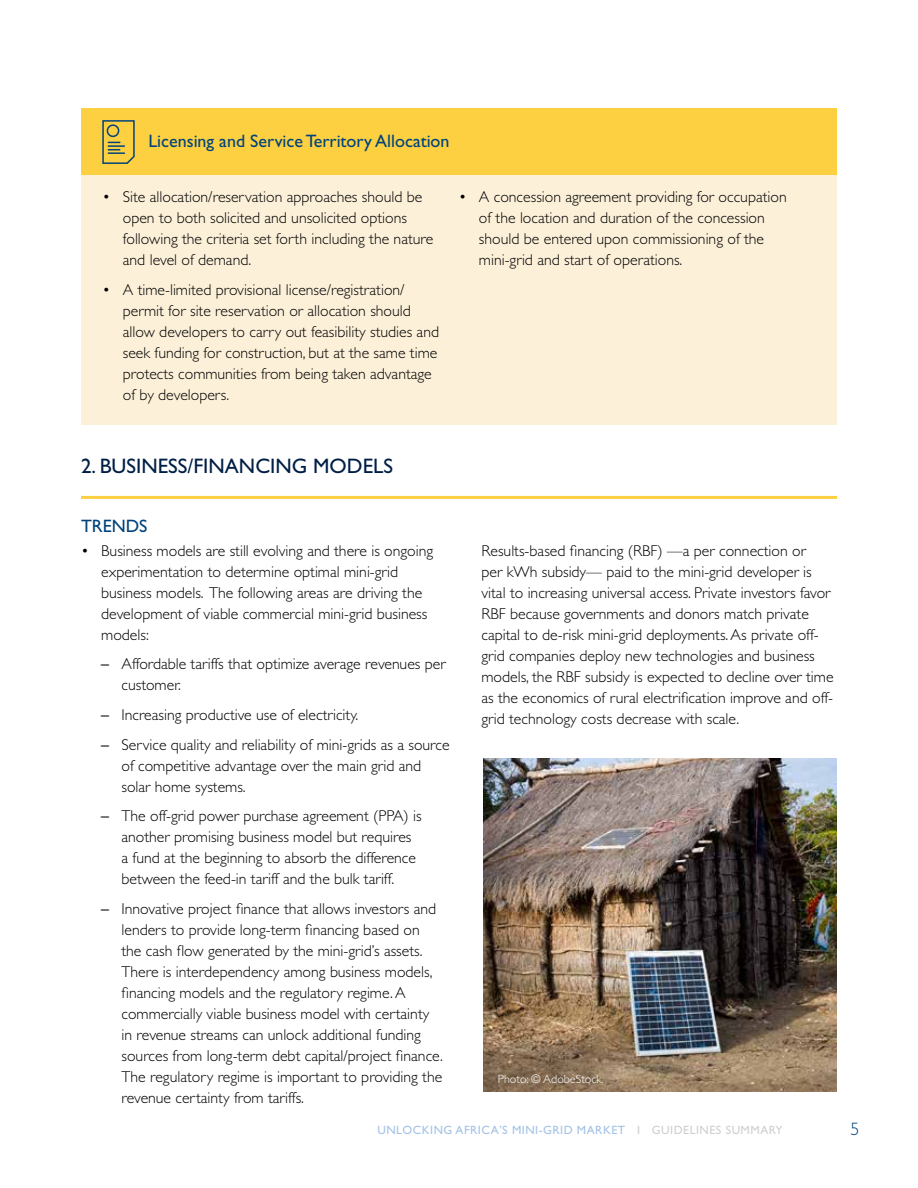
<style>
.page{position:relative;width:918px;height:1188px;background:#fff}
.page>*{position:absolute;margin:0;border:0;box-sizing:border-box;transform-origin:0 0}
.t1{font:21px "Gill Sans Std";color:#001e45}
.t2{font:18px "Gill Sans Std";color:#00437b}
.t3{font:300 18px "Gill Sans Std";color:#00437b}
.t4{font:300 15.75px/21px "Gill Sans Std";color:#000}
.t5{font:12px "Gill Sans Std";letter-spacing:.04em;color:#a3c2e6}
.t6{font:300 12px "Gill Sans Std";color:#fff}
.s1{font-weight:400}
.s2{color:#d0cfcd}
</style>
<div class="page">
<div style="left:81px;top:129px;width:756px;height:296px;background:#fcf0d9"></div>
<div style="left:81px;top:108px;width:756px;height:66px;background:#fdd041"></div>
<hr style="left:81px;top:496px;width:756px;height:3px;background:#fdd041">
<img style="left:484px;top:758px;width:353px;height:334px">
<svg style="left:102px;top:120px;width:33px;height:44px"></svg>
<p class="t2" style="left:148px;top:130px;width:303px">Licensing and Service Territory Allocation</p>
<p class="t4" style="left:123px;top:186px;width:312px;text-indent:-20px">• Site allocation/reservation approaches should be open to both solicited and unsolicited options following the criteria set forth including the nature and level of demand.</p>
<p class="t4" style="left:123px;top:279px;width:318px;text-indent:-20px">• A time-limited provisional license/registration/ permit for site reservation or allocation should allow developers to carry out feasibility studies and seek funding for construction, but at the same time protects communities from being taken advantage of by developers.</p>
<p class="t4" style="left:479px;top:186px;width:309px;text-indent:-20px">• A concession agreement providing for occupation of the location and duration of the concession should be entered upon commissioning of the mini-grid and start of operations.</p>
<h1 class="t1" style="left:81px;top:454px;width:314px">2. BUSINESS/FINANCING MODELS</h1>
<p class="t2" style="left:81px;top:515px;width:68px">TRENDS</p>
<p class="t4" style="left:101px;top:540px;width:333px;text-indent:-20px">• Business models are still evolving and there is ongoing experimentation to determine optimal mini-grid business models. The following areas are driving the development of viable commercial mini-grid business models:</p>
<p class="t4" style="left:122px;top:654px;width:326px;text-indent:-20px"><span class="s1">–</span> Affordable tariffs that optimize average revenues per customer.</p>
<p class="t4" style="left:101px;top:704px;width:259px"><span class="s1">–</span> Increasing productive use of electricity.</p>
<p class="t4" style="left:122px;top:734px;width:330px;text-indent:-20px"><span class="s1">–</span> Service quality and reliability of mini-grids as a source of competitive advantage over the main grid and solar home systems.</p>
<p class="t4" style="left:122px;top:806px;width:302px;text-indent:-20px"><span class="s1">–</span> The off-grid power purchase agreement (PPA) is another promising business model but requires a fund at the beginning to absorb the difference between the feed-in tariff and the bulk tariff.</p>
<p class="t4" style="left:122px;top:898px;width:323px;text-indent:-20px"><span class="s1">–</span> Innovative project finance that allows investors and lenders to provide long-term financing based on the cash flow generated by the mini-grid’s assets.<br>There is interdependency among business models, financing models and the regulatory regime. A commercially viable business model with certainty in revenue streams can unlock additional funding sources from long-term debt capital/project finance.<br>The regulatory regime is important to providing the revenue certainty from tariffs.</p>
<p class="t4" style="left:482px;top:540px;width:354px">Results-based financing (RBF) —a per connection or<br>per kWh subsidy— paid to the mini-grid developer is vital to increasing universal access. Private investors favor RBF because governments and donors match private capital to de-risk mini-grid deployments. As private off&shy;grid companies deploy new technologies and business models, the RBF subsidy is expected to decline over time as the economics of rural electrification improve and off&shy;grid technology costs decrease with scale.</p>
<p class="t6" style="left:498px;top:1072px;width:107px">Photo: © AdobeStock.</p>
<p class="t5" style="left:377px;top:1123px;width:407px">UNLOCKING AFRICA’S MINI-GRID MARKET <span class="s2">I GUIDELINES SUMMARY</span></p>
<p class="t3" style="left:850px;top:1119px;width:10px">5</p>
</div>
